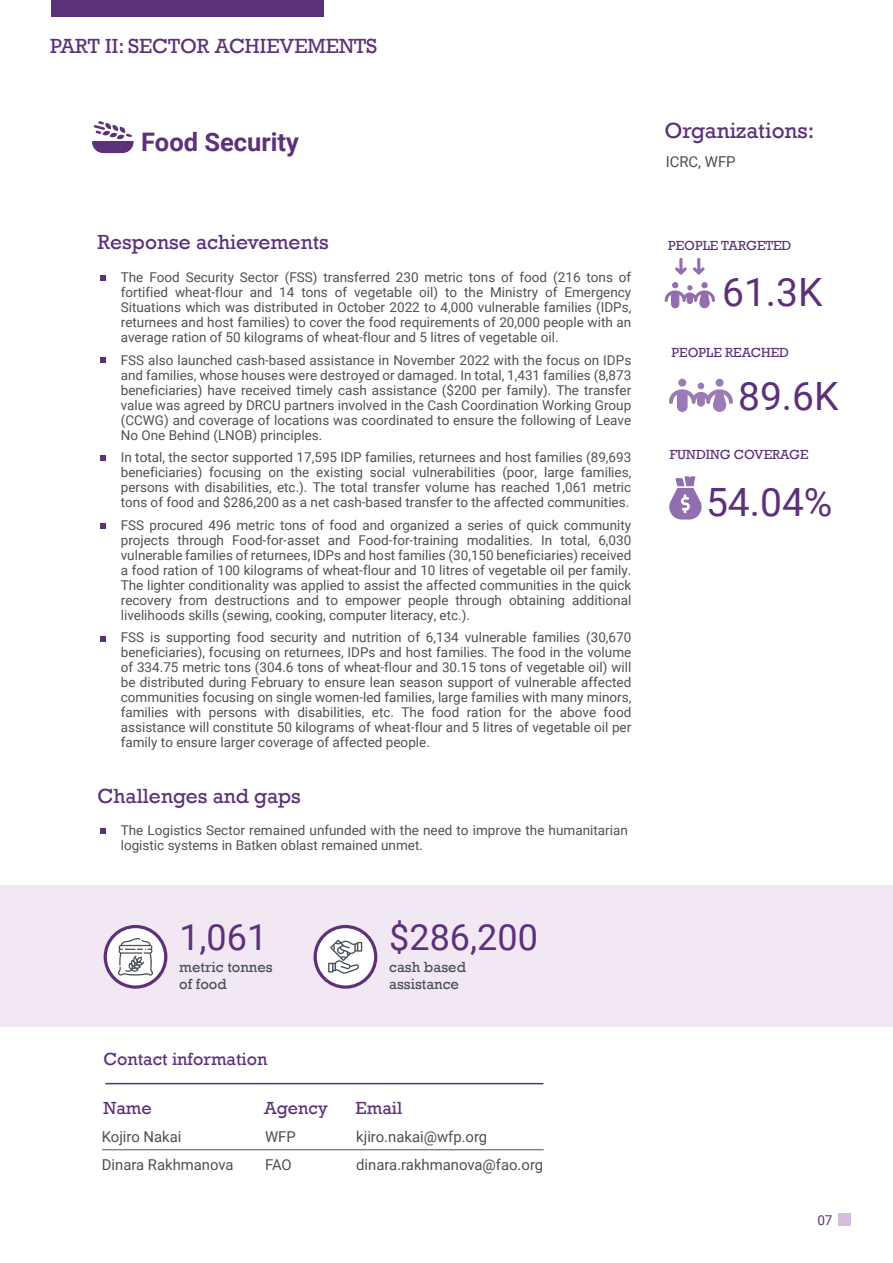
<style>
.page{position:relative;width:893px;height:1263px;background:#fff}
.page>*{position:absolute;margin:0;border:0;box-sizing:border-box;transform-origin:0 0}
.t1{font:39px "Roboto";color:#5d317a}
.t2{font:36px "Roboto";color:#5d317a}
.t3{font:700 25.5px "Roboto";color:#5d317a}
.t4{font:22.5px "Rockwell";color:#5d317a}
.t5{font:21px "Rockwell";color:#5d317a}
.t6{font:18px "Rockwell";color:#5d317a}
.t7{font:15px "Roboto";color:#485156}
.t8{font:15px/16.5px "Rockwell";color:#485156}
.t9{font:13.5px/15px "Roboto";color:#53504e;text-align:justify}
.t10{font:13.5px "Rockwell";color:#5d317a}
.t11{font:13.5px "Roboto";color:#5d317a}
</style>
<div class="page">
<div style="left:51px;top:0;width:273px;height:17px;background:#5d317a"></div>
<svg style="left:669px;top:476px;width:33px;height:43px"></svg>
<svg style="left:665px;top:282px;width:50px;height:26px"></svg>
<svg style="left:675px;top:258px;width:12px;height:17px"></svg>
<svg style="left:693px;top:258px;width:12px;height:17px"></svg>
<div style="left:716px;top:379px;width:8px;height:8px;background:#9c7ab5;border-radius:50%"></div>
<div style="left:678px;top:379px;width:8px;height:8px;background:#9c7ab5;border-radius:50%"></div>
<svg style="left:669px;top:383px;width:64px;height:29px"></svg>
<svg style="left:92px;top:121px;width:42px;height:32px"></svg>
<div style="left:0;top:885px;width:893px;height:141px;background:#f2e8f4"></div>
<svg style="left:101px;top:275px;width:5px;height:6px"></svg>
<svg style="left:101px;top:358px;width:5px;height:5px"></svg>
<svg style="left:101px;top:455px;width:5px;height:6px"></svg>
<svg style="left:101px;top:524px;width:5px;height:5px"></svg>
<svg style="left:101px;top:636px;width:5px;height:5px"></svg>
<svg style="left:101px;top:829px;width:5px;height:5px"></svg>
<svg style="left:104px;top:925px;width:63px;height:64px"></svg>
<div style="left:107px;top:928px;width:57px;height:57px;background:#fff;border-radius:50%"></div>
<svg style="left:314px;top:925px;width:63px;height:64px"></svg>
<div style="left:317px;top:928px;width:57px;height:57px;background:#fff;border-radius:50%"></div>
<svg style="left:118px;top:938px;width:35px;height:38px"></svg>
<hr style="left:106px;top:1083px;width:437px;height:1px;background:#5d317a">
<hr style="left:102px;top:1149px;width:442px;height:1px;background:#485156">
<svg style="left:328px;top:939px;width:34px;height:35px"></svg>
<div style="left:838px;top:1213px;width:13px;height:12px;background:#d5bedd"></div>
<h3 class="t5" style="left:50px;top:34px;width:329px">PART II: SECTOR ACHIEVEMENTS</h3>
<h3 class="t3" style="left:141px;top:124px;width:159px">Food Security</h3>
<h3 class="t5" style="left:98px;top:230px;width:233px">Response achievements</h3>
<p class="t9" style="left:121px;top:269px;width:512px">The Food Security Sector (FSS) transferred 230 metric tons of food (216 tons of fortified wheat-flour and 14 tons of vegetable oil) to the Ministry of Emergency Situations which was distributed in October 2022 to 4,000 vulnerable families (IDPs, returnees and host families) to cover the food requirements of 20,000 people with an average ration of 50 kilograms of wheat-flour and 5 litres of vegetable oil.</p>
<p class="t9" style="left:121px;top:352px;width:512px">FSS also launched cash-based assistance in November 2022 with the focus on IDPs and families, whose houses were destroyed or damaged. In total, 1,431 families (8,873 beneficiaries) have received timely cash assistance ($200 per family). The transfer value was agreed by DRCU partners involved in the Cash Coordination Working Group (CCWG) and coverage of locations was coordinated to ensure the following of Leave No One Behind (LNOB) principles.</p>
<p class="t9" style="left:121px;top:449px;width:512px">In total, the sector supported 17,595 IDP families, returnees and host families (89,693 beneficiaries) focusing on the existing social vulnerabilities (poor, large families, persons with disabilities, etc.). The total transfer volume has reached 1,061 metric tons of food and $286,200 as a net cash-based transfer to the affected communities.</p>
<p class="t9" style="left:121px;top:517px;width:512px">FSS procured 496 metric tons of food and organized a series of quick community projects through Food-for-asset and Food-for-training modalities. In total, 6,030 vulnerable families of returnees, IDPs and host families (30,150 beneficiaries) received a food ration of 100 kilograms of wheat-flour and 10 litres of vegetable oil per family.<br>The lighter conditionality was applied to assist the affected communities in the quick recovery from destructions and to empower people through obtaining additional livelihoods skills (sewing, cooking, computer literacy, etc.).</p>
<p class="t9" style="left:121px;top:629px;width:512px">FSS is supporting food security and nutrition of 6,134 vulnerable families (30,670 beneficiaries), focusing on returnees, IDPs and host families. The food in the volume of 334.75 metric tons (304.6 tons of wheat-flour and 30.15 tons of vegetable oil) will be distributed during February to ensure lean season support of vulnerable affected communities focusing on single women-led families, large families with many minors, families with persons with disabilities, etc. The food ration for the above food assistance will constitute 50 kilograms of wheat-flour and 5 litres of vegetable oil per family to ensure larger coverage of affected people.</p>
<h3 class="t5" style="left:98px;top:783px;width:205px">Challenges and gaps</h3>
<p class="t9" style="left:121px;top:823px;width:508px">The Logistics Sector remained unfunded with the need to improve the humanitarian logistic systems in Batken oblast remained unmet.</p>
<h2 class="t2" style="left:179px;top:912px;width:89px">1,061</h2>
<p class="t8" style="left:179px;top:959px;width:95px">metric tonnes of food</p>
<h2 class="t2" style="left:389px;top:912px;width:150px">$286,200</h2>
<p class="t8" style="left:389px;top:959px;width:78px">cash based assistance</p>
<h3 class="t6" style="left:103px;top:1048px;width:166px">Contact information</h3>
<h3 class="t6" style="left:103px;top:1097px;width:50px">Name</h3>
<h3 class="t6" style="left:264px;top:1097px;width:65px">Agency</h3>
<h3 class="t6" style="left:356px;top:1097px;width:48px">Email</h3>
<p class="t7" style="left:102px;top:1126px;width:81px">Kojiro Nakai</p>
<p class="t7" style="left:265px;top:1126px;width:32px">WFP</p>
<p class="t7" style="left:356px;top:1126px;width:132px">kjiro.nakai@wfp.org</p>
<p class="t7" style="left:102px;top:1154px;width:133px">Dinara Rakhmanova</p>
<p class="t7" style="left:265px;top:1154px;width:28px">FAO</p>
<p class="t7" style="left:356px;top:1154px;width:188px">dinara.rakhmanova@fao.org</p>
<h3 class="t4" style="left:664px;top:118px;width:151px">Organizations:</h3>
<p class="t7" style="left:666px;top:152px;width:71px">ICRC, WFP</p>
<p class="t10" style="left:668px;top:237px;width:125px">PEOPLE TARGETED</p>
<h1 class="t1" style="left:722px;top:265px;width:102px">61.3K</h1>
<p class="t10" style="left:672px;top:345px;width:119px">PEOPLE REACHED</p>
<h1 class="t1" style="left:738px;top:368px;width:102px">89.6K</h1>
<p class="t10" style="left:670px;top:446px;width:140px">FUNDING COVERAGE</p>
<h1 class="t1" style="left:706px;top:474px;width:128px">54.04%</h1>
<p class="t11" style="left:817px;top:1210px;width:17px">07</p>
</div>
